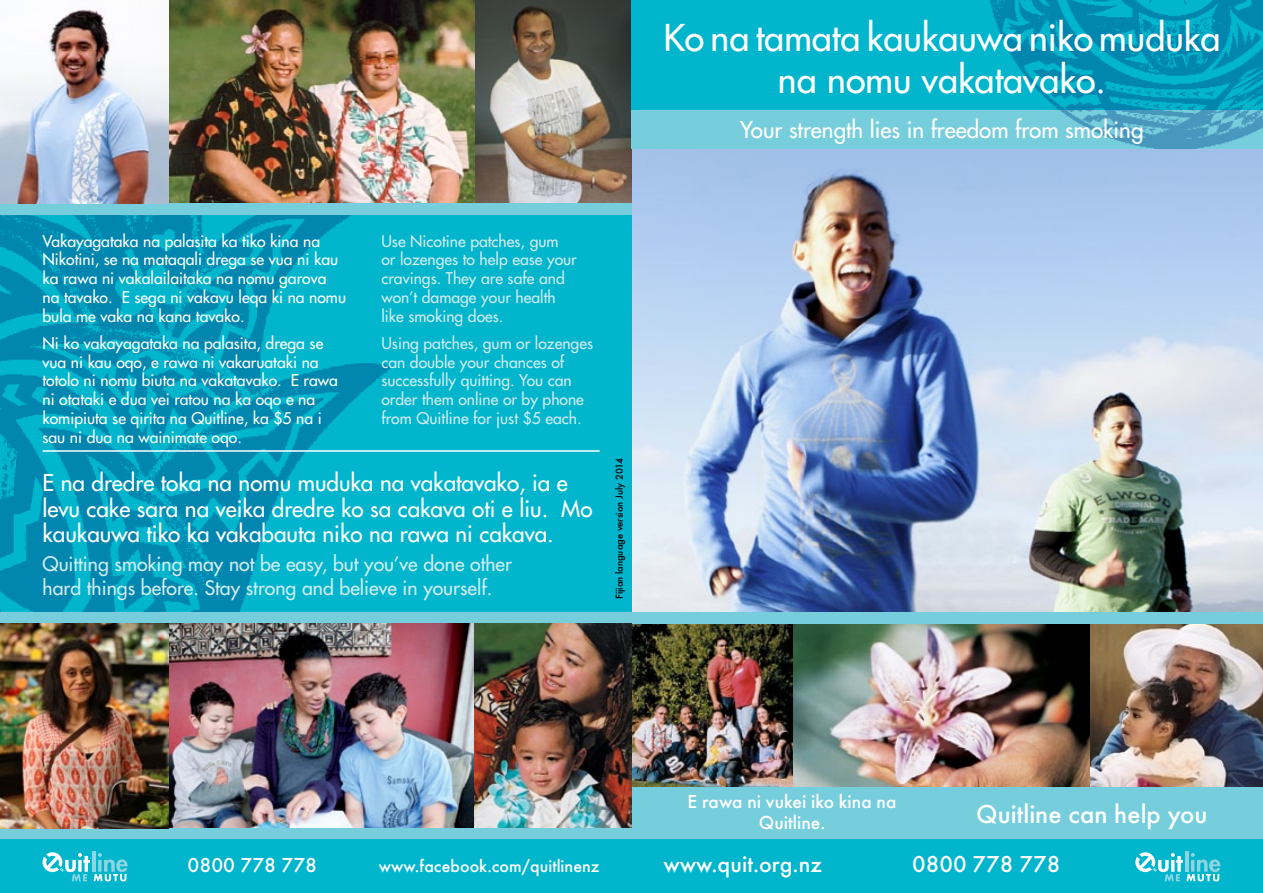
<style>
.page{position:relative;width:1263px;height:893px;background:#fff}
.page>*{position:absolute;margin:0;border:0;box-sizing:border-box;transform-origin:0 0}
.t1{font:500 36px/42px "Futura Std";color:#fff;text-align:center}
.t2{font:500 27px "Futura";color:#fff}
.t3{font:500 22.5px/25.5px "Futura Std";color:#fff}
.t4{font:500 21px "Futura";color:#fff}
.t5{font:500 19.5px/24px "Futura Std";color:#d1edf1}
.t6{font:500 19.5px/21px "Futura";color:#fff;text-align:center}
.t7{font:500 18px "Futura";color:#fff}
.t8{font:500 15.75px/18.8px "Futura Std";color:#fff}
.t9{font:500 15.75px/18.8px "Futura Std";color:#d1edf1}
.t10{font:500 10.5px "Futura";color:#000}
</style>
<div class="page">
<img style="left:631px;top:623px;width:162px;height:165px">
<img style="left:631px;top:149px;width:632px;height:463px">
<img style="left:793px;top:623px;width:298px;height:165px">
<img style="left:1091px;top:623px;width:172px;height:165px">
<div style="left:0;top:0;width:631px;height:612px;background:#00b5cc"></div>
<img style="left:0;top:215px;width:392px;height:397px">
<img style="left:474px;top:0;width:157px;height:203px">
<div style="left:631px;top:0;width:632px;height:149px;background:#00b5cc"></div>
<div style="left:631px;top:110px;width:632px;height:39px;background:#76cedd"></div>
<img style="left:990px;top:0;width:273px;height:149px">
<div style="left:0;top:828px;width:1263px;height:65px;background:#00b5cc"></div>
<img style="left:0;top:0;width:474px;height:203px">
<div style="left:0;top:788px;width:1263px;height:51px;background:#76cedd"></div>
<hr style="left:1185px;top:851px;width:3px;height:21px;background:#8ed5e2">
<svg style="left:1135px;top:852px;width:85px;height:29px"></svg>
<hr style="left:92px;top:851px;width:4px;height:21px;background:#8ed5e2">
<svg style="left:43px;top:852px;width:85px;height:29px"></svg>
<div style="left:0;top:203px;width:631px;height:12px;background:#76cedd"></div>
<div style="left:0;top:612px;width:1263px;height:11px;background:#76cedd"></div>
<hr style="left:43px;top:450px;width:557px;height:2px;background:#fff">
<img style="left:0;top:623px;width:474px;height:205px">
<img style="left:474px;top:623px;width:157px;height:205px">
<p class="t8" style="left:43px;top:232px;width:305px">Vakayagataka na palasita ka tiko kina na Nikotini, se na mataqali drega se vua ni kau ka rawa ni vakalailaitaka na nomu garova na tavako. E sega ni vakavu leqa ki na nomu bula me vaka na kana tavako.</p>
<p class="t8" style="left:43px;top:334px;width:297px">Ni ko vakayagataka na palasita, drega se vua ni kau oqo, e rawa ni vakaruataki na totolo ni nomu biuta na vakatavako. E rawa ni otataki e dua vei ratou na ka oqo e na komipiuta se qirita na Quitline, ka $5 na i sau ni dua na wainimate oqo.</p>
<p class="t9" style="left:381px;top:231px;width:197px">Use Nicotine patches, gum<br>or lozenges to help ease your cravings. They are safe and won’t damage your health like smoking does.</p>
<p class="t9" style="left:381px;top:334px;width:213px">Using patches, gum or lozenges can double your chances of successfully quitting. You can order them online or by phone from Quitline for just $5 each.</p>
<h3 class="t3" style="left:43px;top:470px;width:551px">E na dredre toka na nomu muduka na vakatavako, ia e levu cake sara na veika dredre ko sa cakava oti e liu. Mo kaukauwa tiko ka vakabauta niko na rawa ni cakava.</h3>
<p class="t5" style="left:43px;top:552px;width:471px">Quitting smoking may not be easy, but you’ve done other hard things before. Stay strong and believe in yourself.</p>
<p class="t10" style="left:613px;top:599px;width:143px;rotate:-90deg">Fijian language version July 2014</p>
<h1 class="t1" style="left:663px;top:17px;width:558px">Ko na tamata kaukauwa niko muduka na nomu vakatavako.</h1>
<h3 class="t3" style="left:740px;top:117px;width:405px">Your strength lies in freedom from smoking</h3>
<p class="t6" style="left:688px;top:790px;width:210px">E rawa ni vukei iko kina na<br>Quitline.</p>
<h2 class="t2" style="left:976px;top:798px;width:233px">Quitline can help you</h2>
<h3 class="t4" style="left:447px;top:852px;width:154px">Text QUIT to 3111</h3>
<h3 class="t4" style="left:663px;top:852px;width:140px">www.quit.org.nz</h3>
<h3 class="t4" style="left:912px;top:852px;width:131px">0800 778 778</h3>
<h3 class="t4" style="left:188px;top:852px;width:131px">080 778 778</h3>
<h3 class="t4" style="left:221px;top:852px;width:131px">0800 778 778</h3>
<p class="t7" style="left:379px;top:855px;width:222px">www.facebook.com/quitlinenz</p>
<p class="t7" style="left:342px;top:855px;width:132px">Text QUIT to 3111</p>
<p class="t7" style="left:663px;top:855px;width:113px">0800 778 778</p>
</div>
